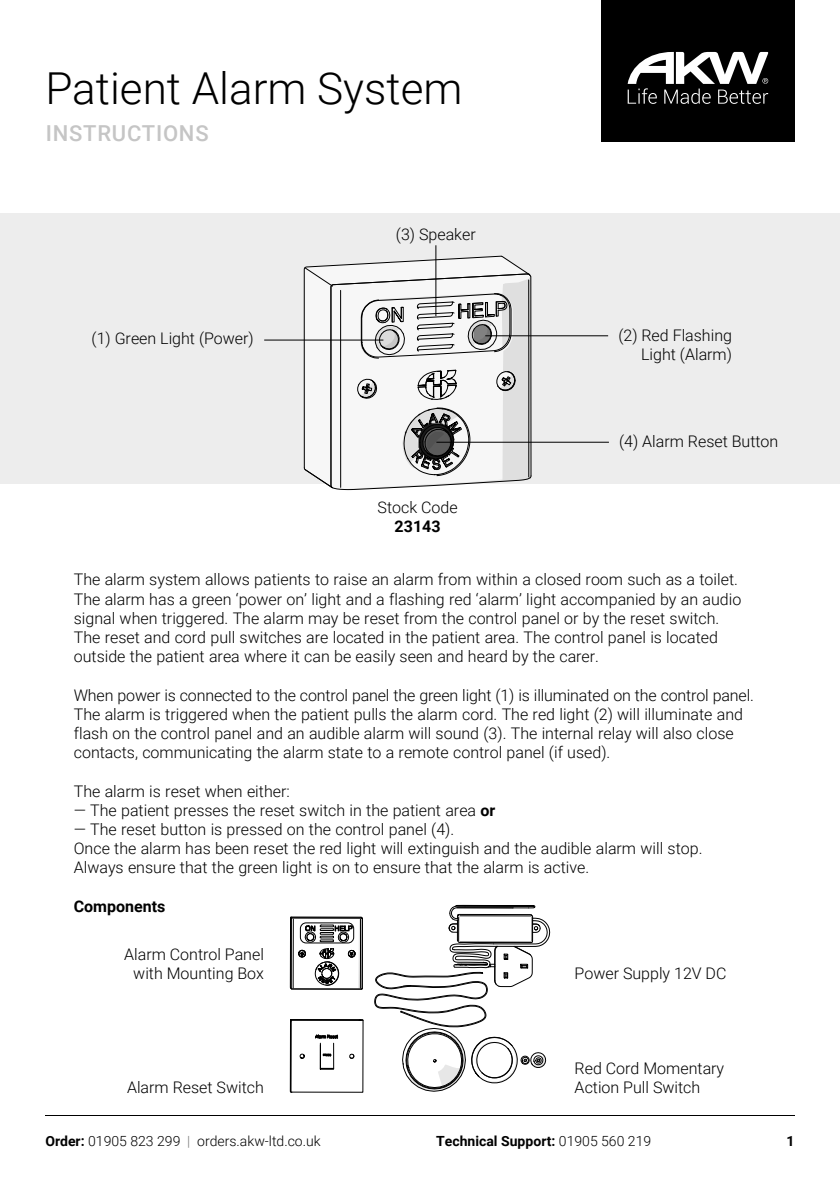
<style>
.page{position:relative;width:840px;height:1191px;background:#fff}
.page>*{position:absolute;margin:0;border:0;box-sizing:border-box;transform-origin:0 0}
.t1{font:300 44px "Roboto";color:#000}
.t2{font:500 22px "Roboto";letter-spacing:.035em;color:#c5c5c5}
.t3{font:300 16px/19.2px "Roboto";color:#000}
.t4{font:700 16px "Roboto";color:#000}
.t5{font:300 14px "Roboto";color:#000}
.t6{font:700 14px "Roboto";color:#000}
.s1{font-weight:700}
.s2{color:#767676}
.s3{font-weight:300}
</style>
<div class="page">
<div style="left:601px;top:0;width:193px;height:141px;background:#000"></div>
<svg style="left:627px;top:52px;width:140px;height:52px"></svg>
<hr style="left:45px;top:1114px;width:749px;height:1px;background:#000">
<div style="left:0;top:214px;width:839px;height:270px;background:#ededed"></div>
<svg style="left:303px;top:255px;width:228px;height:235px"></svg>
<hr style="left:485px;top:335px;width:122px;height:1px;background:#000">
<hr style="left:264px;top:339px;width:119px;height:1px;background:#000">
<hr style="left:435px;top:245px;width:1px;height:71px;background:#000">
<hr style="left:436px;top:442px;width:172px;height:1px;background:#000">
<svg style="left:290px;top:916px;width:73px;height:200px"></svg>
<svg style="left:374px;top:905px;width:175px;height:186px"></svg>
<div style="left:300px;top:922px;width:54px;height:21px;border:1px solid #000;border-radius:6px"></div>
<h1 class="t1" style="left:45px;top:58px;width:418px">Patient Alarm System</h1>
<h2 class="t2" style="left:46px;top:118px;width:164px">INSTRUCTIONS</h2>
<p class="t3" style="left:91px;top:328px;width:164px">(1) Green Light (Power)</p>
<p class="t3" style="left:396px;top:224px;width:81px">(3) Speaker</p>
<p class="t3" style="left:377px;top:497px;width:81px">Stock Code</p>
<p class="t4" style="left:394px;top:515px;width:47px">23143</p>
<p class="t3" style="left:618px;top:325px;width:115px;text-align:right">(2) Red Flashing<br>Light (Alarm)</p>
<p class="t3" style="left:618px;top:431px;width:160px">(4) Alarm Reset Button</p>
<p class="t3" style="left:74px;top:569px;width:668px">The alarm system allows patients to raise an alarm from within a closed room such as a toilet.<br>The alarm has a green ‘power on’ light and a flashing red ‘alarm’ light accompanied by an audio signal when triggered. The alarm may be reset from the control panel or by the reset switch.</p>
<p class="t3" style="left:74px;top:627px;width:645px">The reset and cord pull switches are located in the patient area. The control panel is located outside the patient area where it can be easily seen and heard by the carer.</p>
<p class="t3" style="left:74px;top:684px;width:681px">When power is connected to the control panel the green light (1) is illuminated on the control panel.</p>
<p class="t3" style="left:74px;top:704px;width:670px">The alarm is triggered when the patient pulls the alarm cord. The red light (2) will illuminate and flash on the control panel and an audible alarm will sound (3). The internal relay will also close contacts, communicating the alarm state to a remote control panel (if used).</p>
<p class="t3" style="left:74px;top:780px;width:217px">The alarm is reset when either:</p>
<p class="t3" style="left:74px;top:800px;width:423px">— The patient presses the reset switch in the patient area <span class="s1">or</span></p>
<p class="t3" style="left:74px;top:819px;width:382px">— The reset button is pressed on the control panel (4).</p>
<p class="t3" style="left:74px;top:838px;width:630px">Once the alarm has been reset the red light will extinguish and the audible alarm will stop.</p>
<p class="t3" style="left:74px;top:857px;width:517px">Always ensure that the green light is on to ensure that the alarm is active.</p>
<p class="t4" style="left:74px;top:895px;width:93px">Components</p>
<p class="t3" style="left:124px;top:944px;width:141px;text-align:center">Alarm Control Panel with Mounting Box</p>
<p class="t3" style="left:127px;top:1077px;width:138px">Alarm Reset Switch</p>
<p class="t3" style="left:574px;top:963px;width:153px">Power Supply 12V DC</p>
<p class="t3" style="left:574px;top:1058px;width:151px">Red Cord Momentary<br>Action Pull Switch</p>
<p class="t5" style="left:45px;top:1130px;width:276px"><span class="s1">Order:</span> 01905 823 299 <span class="s2">|</span> orders.akw-ltd.co.uk</p>
<p class="t6" style="left:436px;top:1130px;width:216px">Technical Support: <span class="s3">01905 560 219</span></p>
<p class="t6" style="left:786px;top:1130px;width:10px">1</p>
</div>
